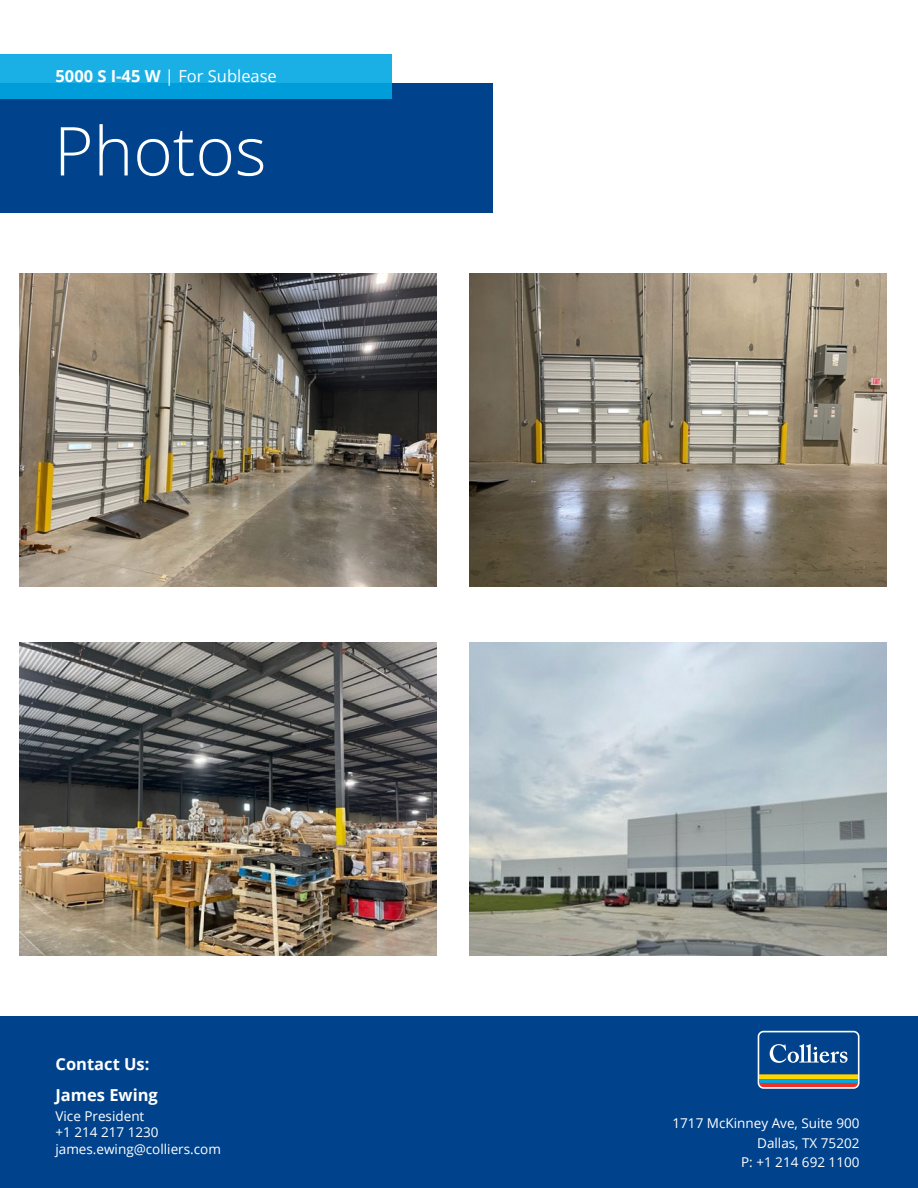
<style>
.page{position:relative;width:918px;height:1188px;background:#fff}
.page>*{position:absolute;margin:0;border:0;box-sizing:border-box;transform-origin:0 0}
.t1{font:300 67.5px "Open Sans";color:#fff}
.t2{font:16.5px "Open Sans";color:#fff}
.t3{font:700 16.5px "Open Sans";color:#fff}
.t4{font:13.5px/19.5px "Open Sans";color:#fff;text-align:right}
.s1{font-weight:700}
</style>
<div class="page">
<div style="left:0;top:83px;width:492px;height:130px;background:#00438c"></div>
<div style="left:0;top:55px;width:392px;height:44px;background:linear-gradient(to bottom,#23b7ea,#009cda)"></div>
<div style="left:0;top:1016px;width:918px;height:172px;background:#00438c"></div>
<svg style="left:758px;top:1031px;width:101px;height:58px"></svg>
<svg style="left:759px;top:1079px;width:99px;height:4px"></svg>
<div style="left:759px;top:1074px;width:99px;height:5px;background:#ffd600"></div>
<svg style="left:759px;top:1083px;width:99px;height:4px"></svg>
<svg style="left:759px;top:1032px;width:99px;height:42px"></svg>
<img style="left:20px;top:273px;width:416px;height:313px">
<img style="left:470px;top:273px;width:416px;height:313px">
<img style="left:20px;top:642px;width:416px;height:313px">
<img style="left:470px;top:642px;width:416px;height:313px">
<p class="t2" style="left:56px;top:64px;width:223px"><span class="s1">5000 S I-45 W</span> | For Sublease</p>
<h1 class="t1" style="left:54px;top:105px;width:214px">Photos</h1>
<p class="t3" style="left:56px;top:1052px;width:96px">Contact Us:</p>
<p class="t3" style="left:56px;top:1084px;width:104px">James Ewing</p>
<p class="t4" style="left:56px;top:1107px;width:167px;line-height:16.5px;text-align:left">Vice President<br>+1 214 217 1230 james.ewing@colliers.com</p>
<p class="t4" style="left:673px;top:1113px;width:189px">1717 McKinney Ave, Suite 900<br>Dallas, TX 75202<br>P: +1 214 692 1100</p>
</div>
